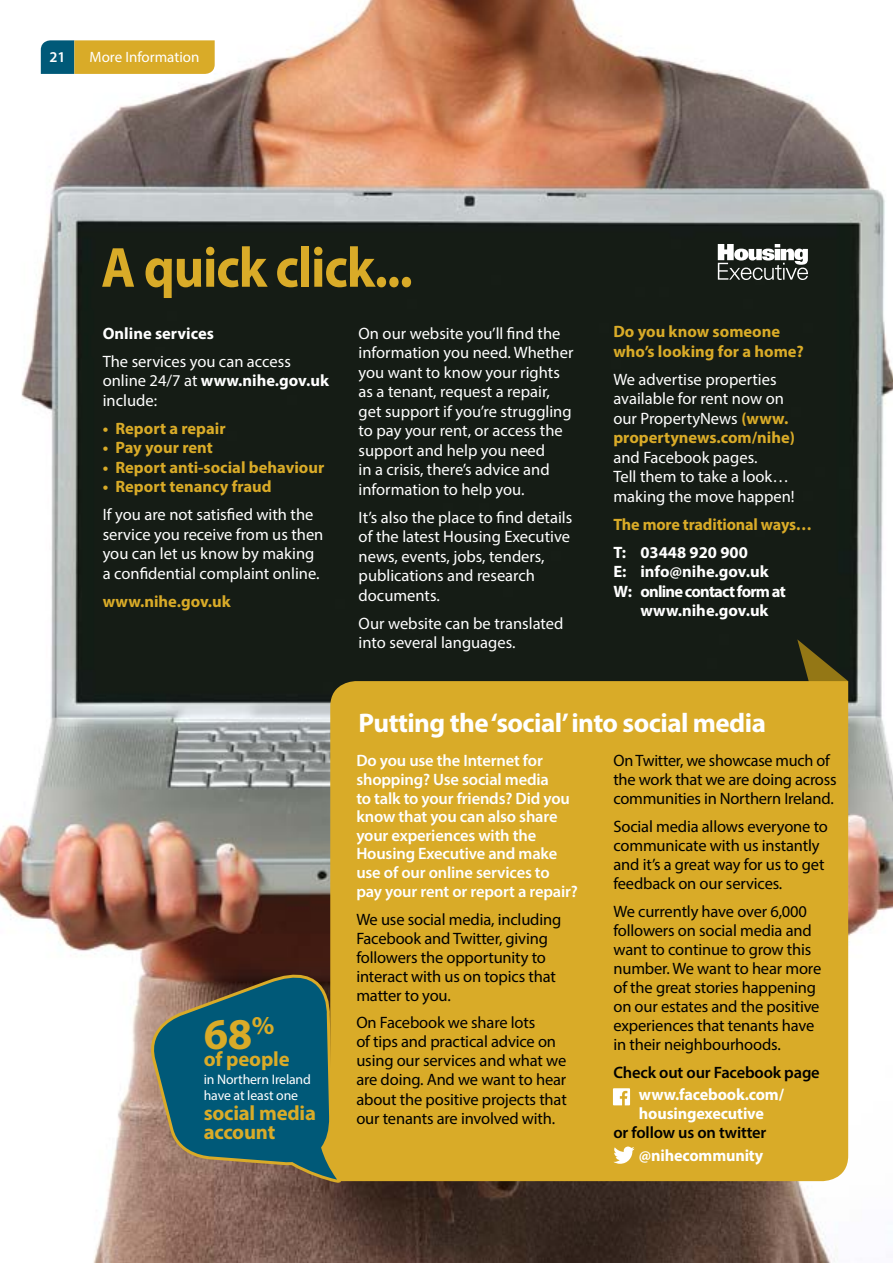
<style>
.page{position:relative;width:893px;height:1263px;background:#fff}
.page>*{position:absolute;margin:0;border:0;box-sizing:border-box;transform-origin:0 0}
.t1{font:700 57px "Myriad Pro";letter-spacing:-.02em;color:#d9ab28;scale:.91 1}
.t2{font:700 44.1px "Myriad Pro";color:#d9ab28}
.t3{font:700 27px "Myriad Pro";letter-spacing:-.02em;color:#fff}
.t4{font:700 20.7px/19.4px "Myriad Pro";letter-spacing:-.01em;color:#d9ab28}
.t5{font:16.5px/19px "Myriad Pro";letter-spacing:-.01em;color:#000}
.t6{font:16.5px/19.5px "Myriad Pro";color:#fff}
.t7{font:600 16.5px/18.6px "Myriad Pro";letter-spacing:-.01em;color:#fff}
.t8{font:700 16.5px "Myriad Pro";color:#d9ab28}
.t9{font:700 16.5px "Myriad Pro";color:#fff}
.t10{font:600 16.5px/22.4px "Myriad Pro";letter-spacing:-.01em;color:#000}
.t11{font:700 16.5px "Myriad Pro";letter-spacing:-.045em;color:#fff}
.t12{font:15px "Myriad Pro";color:#fff}
.t13{font:600 15px "Myriad Pro";color:#fff}
.t14{font:13.8px/15.9px "Myriad Pro";letter-spacing:-.01em;color:#fff}
.s1{font-weight:400}
.s2{font-weight:700;color:#d9ab28}
.s3{font-weight:700;color:#fff}
</style>
<div class="page">
<img style="left:0;top:0;width:893px;height:1263px">
<svg style="left:41px;top:40px;width:174px;height:34px;background:#b19d3b"></svg>
<svg style="left:797px;top:639px;width:51px;height:42px;background:#453e15"></svg>
<div style="left:330px;top:681px;width:518px;height:500px;background:#d9ab28"></div>
<img style="left:145px;top:748px;width:201px;height:438px">
<svg style="left:613px;top:1088px;width:17px;height:17px"></svg>
<svg style="left:613px;top:1146px;width:22px;height:18px"></svg>
<svg style="left:718px;top:244px;width:90px;height:36px"></svg>
<p class="t13" style="left:50px;top:47px;width:18px">21</p>
<p class="t12" style="left:90px;top:48px;width:111px">More Information</p>
<p class="t1" style="left:101px;top:230px;width:344px">A quick click...</p>
<p class="t9" style="left:103px;top:322px;width:113px">Online services</p>
<p class="t6" style="left:359px;top:323px;width:203px">On our website you’ll find the</p>
<p class="t8" style="left:613px;top:321px;width:168px">Do you know someone</p>
<p class="t6" style="left:359px;top:343px;width:216px">information you need. Whether</p>
<p class="t8" style="left:613px;top:340px;width:192px">who’s looking for a home?</p>
<p class="t6" style="left:103px;top:351px;width:190px">The services you can access</p>
<p class="t6" style="left:359px;top:362px;width:203px">you want to know your rights</p>
<p class="t9" style="left:103px;top:370px;width:228px"><span class="s1">online 24/7 at</span> www.nihe.gov.uk</p>
<p class="t6" style="left:613px;top:369px;width:165px">We advertise properties</p>
<p class="t6" style="left:359px;top:382px;width:193px">as a tenant, request a repair,</p>
<p class="t6" style="left:103px;top:390px;width:56px">include:</p>
<p class="t6" style="left:613px;top:388px;width:172px">available for rent now on</p>
<p class="t6" style="left:359px;top:401px;width:215px">get support if you’re struggling</p>
<p class="t6" style="left:613px;top:408px;width:176px">our PropertyNews <span class="s2">(www.</span></p>
<p class="t8" style="left:103px;top:417px;width:124px">• Report a repair</p>
<p class="t6" style="left:359px;top:421px;width:206px">to pay your rent, or access the</p>
<p class="t8" style="left:613px;top:427px;width:183px">propertynews.com/nihe)</p>
<p class="t8" style="left:103px;top:437px;width:112px">• Pay your rent</p>
<p class="t6" style="left:359px;top:440px;width:188px">support and help you need</p>
<p class="t6" style="left:613px;top:447px;width:146px">and Facebook pages.</p>
<p class="t8" style="left:103px;top:456px;width:223px">• Report anti-social behaviour</p>
<p class="t6" style="left:359px;top:460px;width:193px">in a crisis, there’s advice and</p>
<p class="t6" style="left:613px;top:466px;width:177px">Tell them to take a look…</p>
<p class="t8" style="left:103px;top:476px;width:170px">• Report tenancy fraud</p>
<p class="t6" style="left:359px;top:479px;width:167px">information to help you.</p>
<p class="t6" style="left:613px;top:486px;width:183px">making the move happen!</p>
<p class="t6" style="left:103px;top:505px;width:212px">If you are not satisfied with the</p>
<p class="t6" style="left:359px;top:507px;width:215px">It’s also the place to find details</p>
<p class="t8" style="left:613px;top:513px;width:200px">The more traditional ways…</p>
<p class="t6" style="left:103px;top:524px;width:222px">service you receive from us then</p>
<p class="t6" style="left:359px;top:527px;width:213px">of the latest Housing Executive</p>
<p class="t6" style="left:103px;top:544px;width:213px">you can let us know by making</p>
<p class="t6" style="left:359px;top:546px;width:188px">news, events, jobs, tenders,</p>
<p class="t9" style="left:613px;top:541px;width:136px">T: 03448 920 900</p>
<p class="t6" style="left:103px;top:563px;width:218px">a confidential complaint online.</p>
<p class="t6" style="left:359px;top:566px;width:178px">publications and research</p>
<p class="t9" style="left:613px;top:561px;width:157px">E: info@nihe.gov.uk</p>
<p class="t6" style="left:359px;top:585px;width:83px">documents.</p>
<p class="t11" style="left:613px;top:580px;width:174px">W: online contact form at</p>
<p class="t8" style="left:103px;top:590px;width:130px">www.nihe.gov.uk</p>
<p class="t9" style="left:640px;top:600px;width:130px">www.nihe.gov.uk</p>
<p class="t6" style="left:359px;top:613px;width:206px">Our website can be translated into several languages.</p>
<p class="t2" style="left:204px;top:1005px;width:72px">68<sup>%</sup></p>
<p class="t4" style="left:204px;top:1049px;width:87px">of people</p>
<p class="t14" style="left:204px;top:1071px;width:109px">in Northern Ireland have at least one</p>
<p class="t4" style="left:204px;top:1103px;width:114px">social media account</p>
<p class="t3" style="left:359px;top:705px;width:409px">Putting the ‘social’ into social media</p>
<p class="t7" style="left:356px;top:751px;width:223px">Do you use the Internet for shopping? Use social media<br>to talk to your friends? Did you know that you can also share your experiences with the<br>Housing Executive and make use of our online services to pay your rent or report a repair?</p>
<p class="t5" style="left:356px;top:909px;width:206px">We use social media, including<br>Facebook and Twitter, giving followers the opportunity to interact with us on topics that matter to you.</p>
<p class="t5" style="left:356px;top:1013px;width:212px">On Facebook we share lots<br>of tips and practical advice on using our services and what we are doing. And we want to hear about the positive projects that our tenants are involved with.</p>
<p class="t5" style="left:613px;top:751px;width:225px">On Twitter, we showcase much of the work that we are doing across communities in Northern Ireland.</p>
<p class="t5" style="left:613px;top:817px;width:216px">Social media allows everyone to communicate with us instantly and it’s a great way for us to get feedback on our services.</p>
<p class="t5" style="left:613px;top:901px;width:209px">We currently have over 6,000 followers on social media and want to continue to grow this number. We want to hear more of the great stories happening on our estates and the positive experiences that tenants have in their neighbourhoods.</p>
<p class="t10" style="left:639px;top:1060px;width:182px;text-indent:-25px">Check out our Facebook page <span class="s3">www.facebook.com/</span></p>
<p class="t10" style="left:613px;top:1104px;width:154px;line-height:19px;text-align:right"><span class="s3">housingexecutive<br></span>or follow us on twitter</p>
<p class="t9" style="left:639px;top:1144px;width:126px">@nihecommunity</p>
</div>
